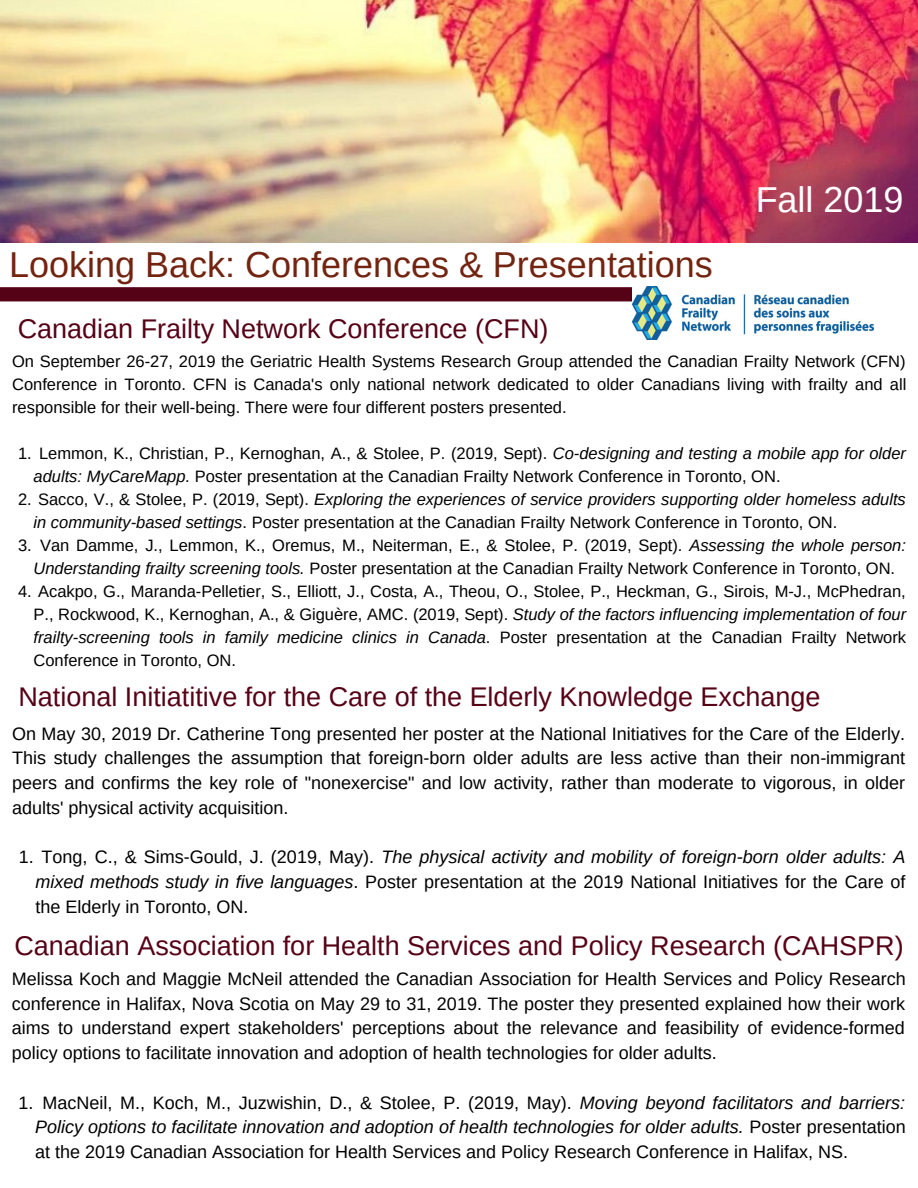
<style>
.page{position:relative;width:918px;height:1188px;background:#fff}
.page>*{position:absolute;margin:0;border:0;box-sizing:border-box;transform-origin:0 0}
.t1{font:36px "Arimo";color:#722410}
.t2{font:36px "Arimo";color:#fff}
.t3{font:27px "Arimo";color:#560216}
.t4{font:18px/24.8px "Arimo";color:#000;text-align:justify}
.t5{font:16.5px/23px "Arimo";color:#000;text-align:justify}
.s1{font-style:italic}
</style>
<div class="page">
<img style="left:0;top:0;width:918px;height:243px">
<svg style="left:0;top:287px;width:632px;height:14px;background:#580518"></svg>
<img style="left:632px;top:286px;width:242px;height:53px">
<p class="t2" style="left:756px;top:179px;width:149px">Fall 2019</p>
<h1 class="t1" style="left:9px;top:244px;width:705px">Looking Back: Conferences &amp; Presentations</h1>
<p class="t3" style="left:18px;top:314px;width:532px">Canadian Frailty Network Conference (CFN)</p>
<p class="t5" style="left:12px;top:350px;width:896px">On September 26-27, 2019 the Geriatric Health Systems Research Group attended the Canadian Frailty Network (CFN)<br>Conference in Toronto. CFN is Canada's only national network dedicated to older Canadians living with frailty and all responsible for their well-being. There were four different posters presented.</p>
<p class="t5" style="left:34px;top:442px;width:874px;text-indent:-15px">1. Lemmon, K., Christian, P., Kernoghan, A., &amp; Stolee, P. (2019, Sept). <span class="s1">Co-designing and testing a mobile app for older adults: MyCareMapp.</span> Poster presentation at the Canadian Frailty Network Conference in Toronto, ON.</p>
<p class="t5" style="left:34px;top:488px;width:874px;text-indent:-15px">2. Sacco, V., &amp; Stolee, P. (2019, Sept). <span class="s1">Exploring the experiences of service providers supporting older homeless adults in community-based settings</span>. Poster presentation at the Canadian Frailty Network Conference in Toronto, ON.</p>
<p class="t5" style="left:18px;top:534px;width:889px;text-align:center">3. Van Damme, J., Lemmon, K., Oremus, M., Neiterman, E., &amp; Stolee, P. (2019, Sept). <span class="s1">Assessing the whole person:<br>Understanding frailty screening tools.</span> Poster presentation at the Canadian Frailty Network Conference in Toronto, ON.</p>
<p class="t5" style="left:34px;top:580px;width:874px;text-indent:-15px">4. Acakpo, G., Maranda-Pelletier, S., Elliott, J., Costa, A., Theou, O., Stolee, P., Heckman, G., Sirois, M-J., McPhedran, P., Rockwood, K., Kernoghan, A., &amp; Giguère, AMC. (2019, Sept). <span class="s1">Study of the factors influencing implementation of four frailty-screening tools in family medicine clinics in Canada</span>. Poster presentation at the Canadian Frailty Network Conference in Toronto, ON.</p>
<h2 class="t3" style="left:18px;top:682px;width:804px">National Initiatitive for the Care of the Elderly Knowledge Exchange</h2>
<p class="t4" style="left:12px;top:721px;width:895px">On May 30, 2019 Dr. Catherine Tong presented her poster at the National Initiatives for the Care of the Elderly.<br>This study challenges the assumption that foreign-born older adults are less active than their non-immigrant peers and confirms the key role of "nonexercise" and low activity, rather than moderate to vigorous, in older adults' physical activity acquisition.</p>
<p class="t4" style="left:36px;top:845px;width:872px;text-indent:-17px">1. Tong, C., &amp; Sims-Gould, J. (2019, May). <span class="s1">The physical activity and mobility of foreign-born older adults: A mixed methods study in five languages</span>. Poster presentation at the 2019 National Initiatives for the Care of the Elderly in Toronto, ON.</p>
<h2 class="t3" style="left:14px;top:930px;width:891px">Canadian Association for Health Services and Policy Research (CAHSPR)</h2>
<p class="t4" style="left:12px;top:966px;width:895px">Melissa Koch and Maggie McNeil attended the Canadian Association for Health Services and Policy Research conference in Halifax, Nova Scotia on May 29 to 31, 2019. The poster they presented explained how their work aims to understand expert stakeholders' perceptions about the relevance and feasibility of evidence-formed policy options to facilitate innovation and adoption of health technologies for older adults.</p>
<p class="t4" style="left:35px;top:1090px;width:872px;text-indent:-17px">1. MacNeil, M., Koch, M., Juzwishin, D., &amp; Stolee, P. (2019, May). <span class="s1">Moving beyond facilitators and barriers:<br>Policy options to facilitate innovation and adoption of health technologies for older adults.</span> Poster presentation at the 2019 Canadian Association for Health Services and Policy Research Conference in Halifax, NS.</p>
</div>
